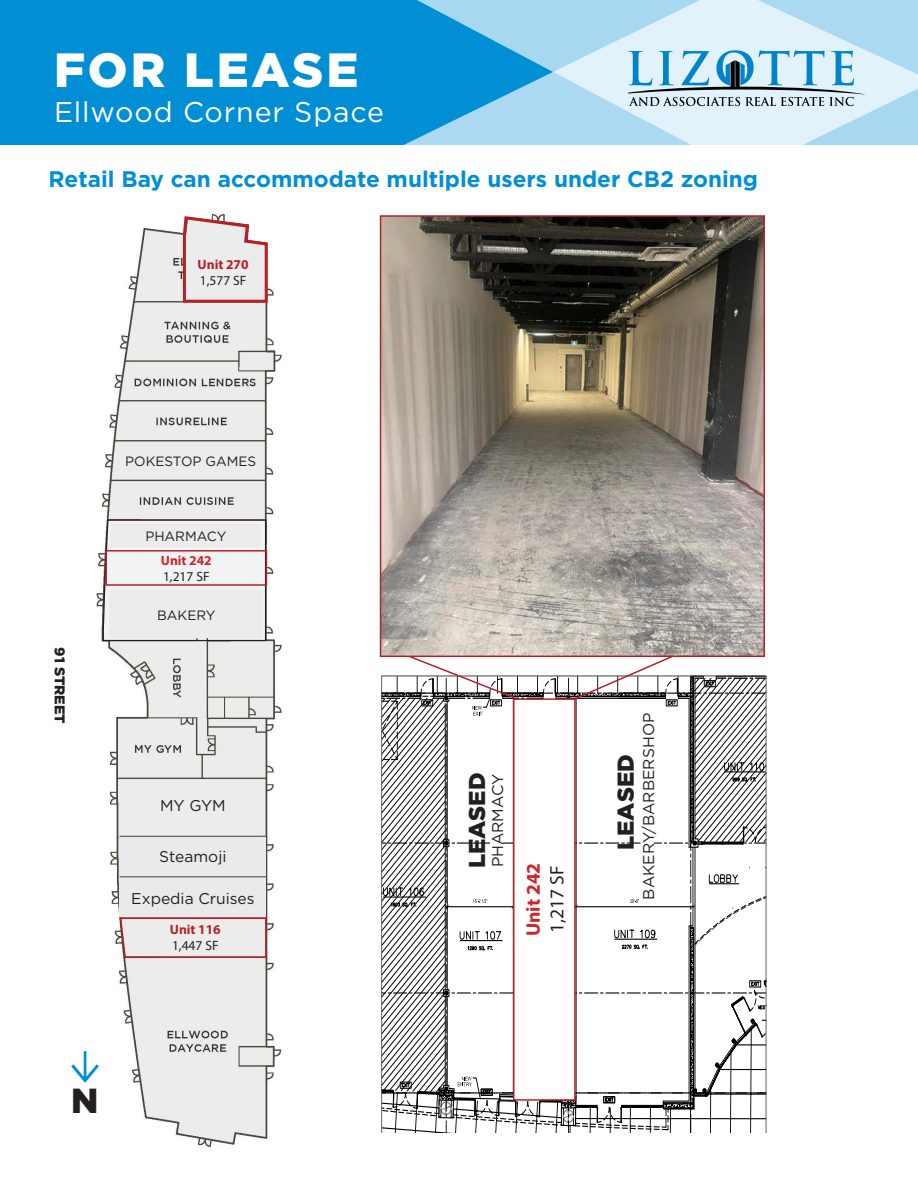
<style>
.page{position:relative;width:918px;height:1188px;background:#fff}
.page>*{position:absolute;margin:0;border:0;box-sizing:border-box;transform-origin:0 0}
.bullet_features{font:900 48px "Gotham";letter-spacing:.06em;color:#fff}
.t1{font:900 34.8px "Gotham";color:#231f20}
.bullet_features-2{font:28.5px "Gotham";letter-spacing:.03em;color:#fff}
.List_Paragraph{font:900 22.95px "Gotham";color:#231f20}
.t2{font:700 22.5px "Gotham";color:#008fd5}
.t3{font:700 19.5px "Myriad Pro";color:#d1232a}
.t4{font:19.5px "Myriad Pro";color:#231f20}
.List_Paragraph-2{font:15.6px "Gotham";color:#231f20}
.List_Paragraph-3{font:900 14.25px "Gotham";color:#231f20}
.List_Paragraph-4{font:13.5px "Gotham";color:#231f20}
.t5{font:700 13.5px/16.2px "Myriad Pro";color:#b81f27}
.t6{font:13.5px "Myriad Pro";color:#231f20}
.t7{font:700 13.5px "Myriad Pro";color:#d1232a}
.s1{font-weight:400;color:#231f20}
</style>
<div class="page">
<div style="left:0;top:0;width:918px;height:144px;background:#008fd5"></div>
<svg style="left:406px;top:1px;width:511px;height:143px;fill:#aad9f1"></svg>
<svg style="left:628px;top:50px;width:238px;height:56px;background:#a6c8d9"></svg>
<img style="left:96px;top:213px;width:186px;height:934px">
<svg style="left:102px;top:519px;width:165px;height:123px"></svg>
<div style="left:105px;top:550px;width:162px;height:36px;border:2px solid #b81f27"></div>
<div style="left:119px;top:445px;width:144px;height:32px;background:#ececec"></div>
<div style="left:111px;top:524px;width:150px;height:24px;background:#ececec"></div>
<div style="left:110px;top:590px;width:153px;height:48px;background:#ececec"></div>
<div style="left:120px;top:837px;width:146px;height:80px;background:#e9eaeb"></div>
<hr style="left:120px;top:877px;width:146px;height:1px;background:#3e3e3f">
<hr style="left:120px;top:836px;width:146px;height:1px;background:#3e3e3f">
<svg style="left:181px;top:214px;width:88px;height:90px"></svg>
<div style="left:186px;top:247px;width:74px;height:50px;background:#ececec"></div>
<svg style="left:71px;top:1051px;width:28px;height:32px"></svg>
<svg style="left:381px;top:657px;width:386px;height:475px"></svg>
<img style="left:383px;top:218px;width:379px;height:436px">
<div style="left:380px;top:215px;width:385px;height:442px;border:2px solid #b81f27"></div>
<svg style="left:119px;top:916px;width:148px;height:43px;background:#e3d6d6"></svg>
<p class="bullet_features" style="left:54px;top:37px;width:306px">FOR LEASE</p>
<p class="bullet_features-2" style="left:54px;top:93px;width:332px">Ellwood Corner Space</p>
<p class="t2" style="left:49px;top:164px;width:711px">Retail Bay can accommodate multiple users under CB2 zoning</p>
<p class="t5" style="left:198px;top:256px;width:52px">Unit 270<br><span class="s1">1,577 SF</span></p>
<p class="List_Paragraph-4" style="left:125px;top:453px;width:132px">POKESTOP GAMES</p>
<p class="List_Paragraph-4" style="left:145px;top:528px;width:83px">PHARMACY</p>
<p class="t7" style="left:161px;top:552px;width:52px">Unit 242</p>
<p class="t6" style="left:163px;top:568px;width:48px">1,217 SF</p>
<p class="List_Paragraph-3" style="left:70px;top:647px;width:78px;rotate:90deg">91 STREET</p>
<p class="List_Paragraph-4" style="left:157px;top:606px;width:60px">BAKERY</p>
<p class="List_Paragraph-2" style="left:160px;top:796px;width:67px">MY GYM</p>
<p class="List_Paragraph-2" style="left:159px;top:847px;width:69px">Steamoji</p>
<p class="List_Paragraph-2" style="left:131px;top:888px;width:125px">Expedia Cruises</p>
<p class="t5" style="left:170px;top:921px;width:52px">Unit 116</p>
<p class="t6" style="left:172px;top:937px;width:48px">1,447 SF</p>
<p class="t1" style="left:71px;top:1077px;width:29px">N</p>
<p class="List_Paragraph" style="left:461px;top:868px;width:97px;rotate:-90deg">LEASED</p>
<p class="List_Paragraph-2" style="left:488px;top:867px;width:95px;rotate:-90deg">PHARMACY</p>
<p class="t3" style="left:521px;top:936px;width:75px;rotate:-90deg">Unit 242</p>
<p class="t4" style="left:545px;top:933px;width:69px;rotate:-90deg">1,217 SF</p>
<p class="List_Paragraph-2" style="left:639px;top:900px;width:188px;rotate:-90deg">BAKERY/BARBERSHOP</p>
<p class="List_Paragraph" style="left:610px;top:850px;width:97px;rotate:-90deg">LEASED</p>
</div>
